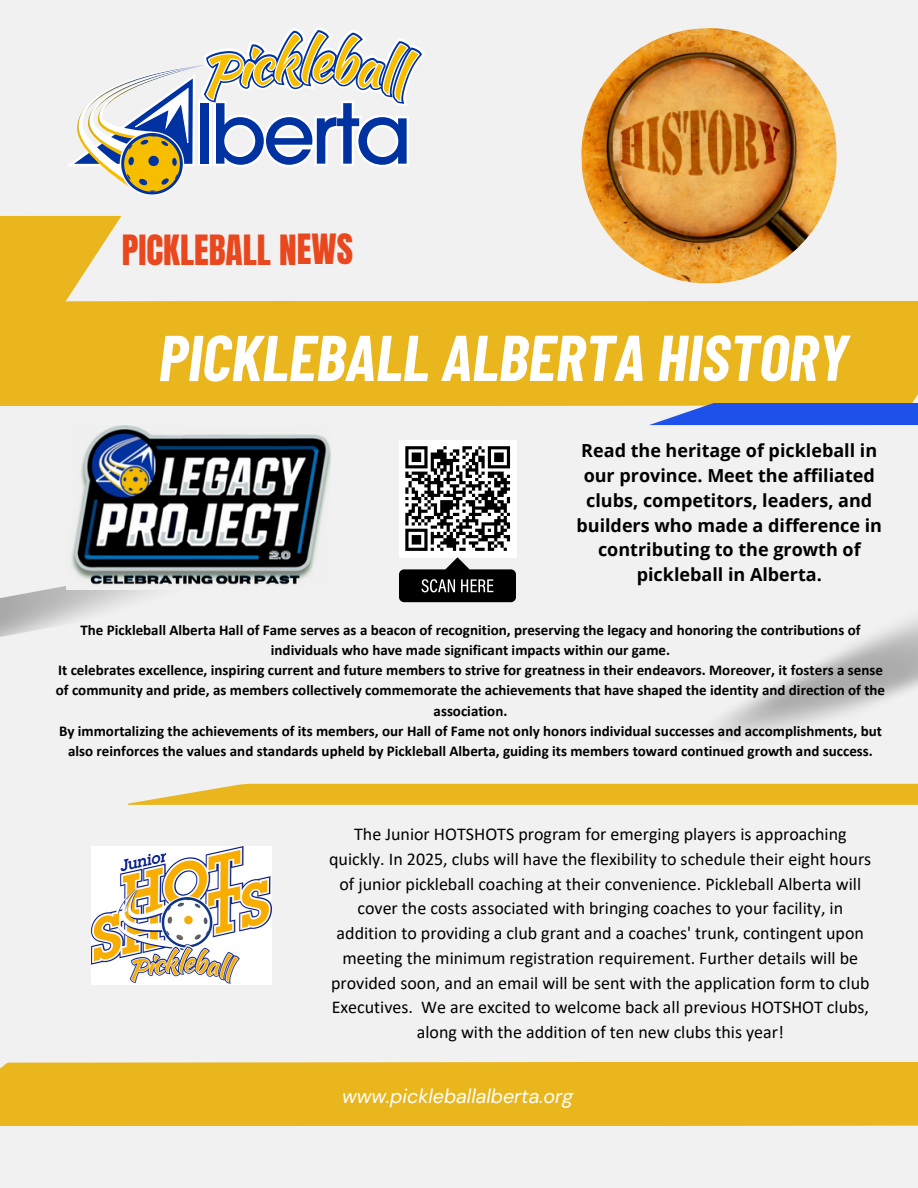
<style>
.page{position:relative;width:918px;height:1188px;background:#f1f1f1}
.page>*{position:absolute;margin:0;border:0;box-sizing:border-box;transform-origin:0 0}
.t1{font:italic 700 64.65px "Barlow Condensed";color:#fff}
.t2{font:35.4px "Anton";color:#e9481e}
.t3{font:italic 19.8px "DM Sans";color:#fff}
.t4{font:18px/24.8px "Calibri";color:#000;text-align:center}
.t5{font:700 18px/24.8px "Open Sans";color:#000;text-align:center}
.t6{font:700 15px/20.2px "Calibri";color:#000;text-align:center}
</style>
<div class="page">
<div style="left:0;top:1062px;width:918px;height:64px;background:#e9b61e"></div>
<div style="left:0;top:301px;width:918px;height:105px;background:#e9b61e"></div>
<div style="left:648px;top:403px;width:270px;height:22px;background:#1e51e9"></div>
<svg style="left:0;top:216px;width:122px;height:105px;fill:#e9b61e"></svg>
<svg style="left:68px;top:27px;width:357px;height:168px"></svg>
<div style="left:128px;top:784px;width:790px;height:21px;background:#e9b61e"></div>
<img style="left:581px;top:28px;width:256px;height:256px">
<img style="left:0;top:586px;width:156px;height:51px">
<img style="left:66px;top:425px;width:265px;height:165px">
<div style="left:399px;top:440px;width:117px;height:117px;background:#fff"></div>
<svg style="left:399px;top:446px;width:117px;height:156px"></svg>
<img style="left:92px;top:846px;width:180px;height:139px">
<h1 class="t2" style="left:122px;top:224px;width:233px">PICKLEBALL NEWS</h1>
<p class="t1" style="left:159px;top:316px;width:691px">PICKLEBALL ALBERTA HISTORY</p>
<h3 class="t5" style="left:576px;top:438px;width:307px">Read the heritage of pickleball in our province. Meet the affiliated clubs, competitors, leaders, and builders who made a difference in contributing to the growth of pickleball in Alberta.</h3>
<p class="t6" style="left:80px;top:621px;width:782px">The Pickleball Alberta Hall of Fame serves as a beacon of recognition, preserving the legacy and honoring the contributions of individuals who have made significant impacts within our game.</p>
<p class="t6" style="left:56px;top:661px;width:831px">It celebrates excellence, inspiring current and future members to strive for greatness in their endeavors. Moreover, it fosters a sense of community and pride, as members collectively commemorate the achievements that have shaped the identity and direction of the association.</p>
<p class="t6" style="left:59px;top:722px;width:825px">By immortalizing the achievements of its members, our Hall of Fame not only honors individual successes and accomplishments, but also reinforces the values and standards upheld by Pickleball Alberta, guiding its members toward continued growth and success.</p>
<p class="t4" style="left:329px;top:823px;width:544px">The Junior HOTSHOTS program for emerging players is approaching quickly. In 2025, clubs will have the flexibility to schedule their eight hours of junior pickleball coaching at their convenience. Pickleball Alberta will cover the costs associated with bringing coaches to your facility, in addition to providing a club grant and a coaches' trunk, contingent upon meeting the minimum registration requirement. Further details will be provided soon, and an email will be sent with the application form to club Executives. We are excited to welcome back all previous HOTSHOT clubs, along with the addition of ten new clubs this year!</p>
<p class="t3" style="left:342px;top:1084px;width:233px">www.pickleballalberta.org</p>
</div>
